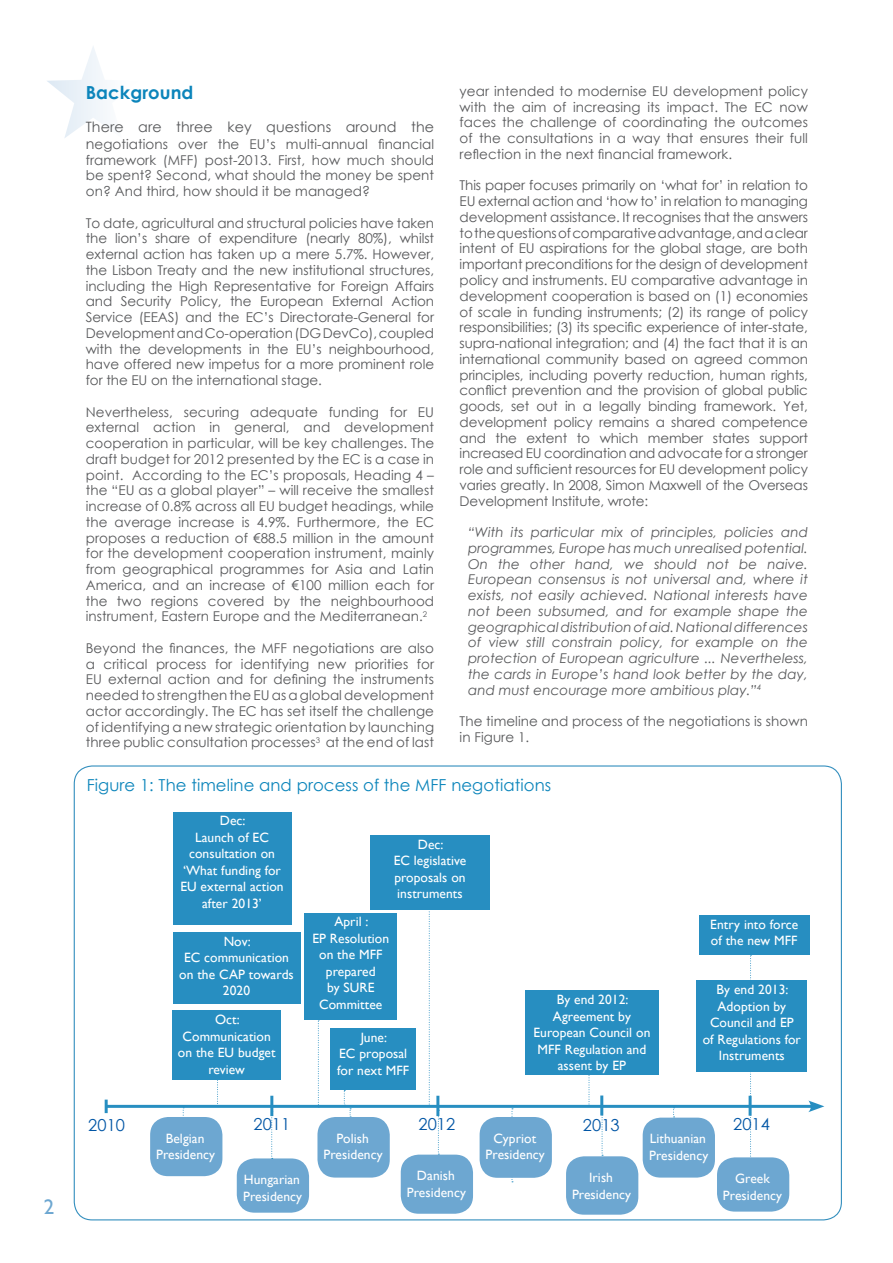
<style>
.page{position:relative;width:893px;height:1263px;background:#fff}
.page>*{position:absolute;margin:0;border:0;box-sizing:border-box;transform-origin:0 0}
.t1{font:21px "Gill Sans";color:#6da7d1}
.t2{font:700 18px "Century Gothic";letter-spacing:.005em;color:#0c85bb}
.t3{font:16.5px "Century Gothic";letter-spacing:.005em;color:#0c85bb}
.t4{font:16.5px "Century Gothic";letter-spacing:.005em;color:#0155a5}
.t5{font:14.25px "Century Gothic";letter-spacing:.005em;color:#57585a}
.t6{font:13.5px/15.8px "Century Gothic";letter-spacing:.005em;color:#57585a;text-align:justify}
.t7{font:13.5px/16.5px "Gill Sans";letter-spacing:.005em;color:#fff;text-align:center}
.t8{font:italic 13.5px/15.8px "Century Gothic";letter-spacing:.005em;color:#57585a;text-align:justify}
.s1{font-size:14.25px}
</style>
<div class="page">
<svg style="left:47px;top:46px;width:58px;height:92px"></svg>
<div style="left:525px;top:991px;width:134px;height:84px;background:#278ec1"></div>
<svg style="left:750px;top:955px;width:2px;height:202px"></svg>
<svg style="left:217px;top:1080px;width:2px;height:25px"></svg>
<svg style="left:589px;top:1075px;width:1px;height:30px"></svg>
<svg style="left:318px;top:1019px;width:1px;height:86px"></svg>
<svg style="left:344px;top:1090px;width:7px;height:27px"></svg>
<svg style="left:438px;top:1116px;width:1px;height:38px"></svg>
<hr style="left:749px;top:1096px;width:3px;height:20px;background:#278ec1">
<svg style="left:429px;top:911px;width:1px;height:194px"></svg>
<div style="left:370px;top:835px;width:119px;height:75px;background:#278ec1"></div>
<div style="left:696px;top:981px;width:111px;height:91px;background:#278ec1"></div>
<div style="left:330px;top:1028px;width:86px;height:61px;background:#278ec1"></div>
<div style="left:173px;top:812px;width:118px;height:112px;background:#278ec1"></div>
<div style="left:173px;top:932px;width:127px;height:71px;background:#278ec1"></div>
<div style="left:173px;top:1011px;width:108px;height:69px;background:#278ec1"></div>
<div style="left:305px;top:913px;width:92px;height:106px;background:#278ec1"></div>
<div style="left:699px;top:915px;width:110px;height:40px;background:#278ec1"></div>
<hr style="left:106px;top:1105px;width:708px;height:3px;background:#278ec1">
<hr style="left:105px;top:1099px;width:3px;height:14px;background:#278ec1">
<svg style="left:808px;top:1100px;width:16px;height:12px"></svg>
<div style="left:401px;top:1154px;width:72px;height:60px;background:#6da7d1;border-radius:18px"></div>
<div style="left:237px;top:1158px;width:72px;height:55px;background:#6da7d1;border-radius:18px"></div>
<div style="left:717px;top:1157px;width:72px;height:54px;background:#6da7d1;border-radius:18px"></div>
<div style="left:566px;top:1156px;width:72px;height:59px;background:#6da7d1;border-radius:18px"></div>
<div style="left:150px;top:1117px;width:72px;height:59px;background:#6da7d1;border-radius:18px"></div>
<div style="left:317px;top:1117px;width:73px;height:60px;background:#6da7d1;border-radius:18px"></div>
<div style="left:643px;top:1117px;width:72px;height:60px;background:#6da7d1;border-radius:18px"></div>
<div style="left:480px;top:1117px;width:72px;height:61px;background:#6da7d1;border-radius:18px"></div>
<hr style="left:600px;top:1095px;width:3px;height:20px;background:#278ec1">
<svg style="left:602px;top:1115px;width:1px;height:41px"></svg>
<svg style="left:271px;top:1116px;width:2px;height:43px"></svg>
<hr style="left:270px;top:1096px;width:3px;height:20px;background:#278ec1">
<hr style="left:436px;top:1096px;width:3px;height:20px;background:#278ec1">
<h1 class="t1" style="left:44px;top:1194px;width:12px">2</h1>
<h2 class="t2" style="left:86px;top:79px;width:109px">Background</h2>
<p class="t5" style="left:86px;top:117px;width:350px">There are three key questions around the</p>
<p class="t6" style="left:86px;top:136px;width:350px"><span class="s1">n</span>egotiations over the EU’s multi-annual financial framework (MFF) post-2013. First, how much should be spent? Second, what should the money be spent on? And third, how should it be managed?</p>
<p class="t6" style="left:86px;top:215px;width:350px">To date, agricultural and structural policies have taken the lion’s share of expenditure (nearly 80%), whilst external action has taken up a mere 5.7%. However, the Lisbon Treaty and the new institutional structures, including the High Representative for Foreign Affairs and Security Policy, the European External Action Service (EEAS) and the EC’s Directorate-General for Development and Co-operation (DG DevCo), coupled with the developments in the EU’s neighbourhood, have offered new impetus for a more prominent role for the EU on the international stage.</p>
<p class="t6" style="left:86px;top:404px;width:350px">Nevertheless, securing adequate funding for EU external action in general, and development cooperation in particular, will be key challenges. The draft budget for 2012 presented by the EC is a case in point. According to the EC’s proposals, Heading 4 – the “EU as a global player” – will receive the smallest increase of 0.8% across all EU budget headings, while the average increase is 4.9%. Furthermore, the EC proposes a reduction of €88.5 million in the amount for the development cooperation instrument, mainly from geographical programmes for Asia and Latin America, and an increase of €100 million each for the two regions covered by the neighbourhood instrument, Eastern Europe and the Mediterranean.<sup>2</sup></p>
<p class="t6" style="left:86px;top:640px;width:350px">Beyond the finances, the MFF negotiations are also a critical process for identifying new priorities for EU external action and for defining the instruments needed to strengthen the EU as a global development actor accordingly. The EC has set itself the challenge of identifying a new strategic orientation by launching three public consultation processes<sup>3</sup> at the end of last</p>
<p class="t6" style="left:460px;top:83px;width:350px">year intended to modernise EU development policy with the aim of increasing its impact. The EC now faces the challenge of coordinating the outcomes of the consultations in a way that ensures their full reflection in the next financial framework.</p>
<p class="t6" style="left:460px;top:177px;width:350px">This paper focuses primarily on ‘what for’ in relation to EU external action and ‘how to’ in relation to managing development assistance. It recognises that the answers to the questions of comparative advantage, and a clear intent of EU aspirations for the global stage, are both important preconditions for the design of development policy and instruments. EU comparative advantage in development cooperation is based on (1) economies of scale in funding instruments; (2) its range of policy responsibilities; (3) its specific experience of inter-state, supra-national integration; and (4) the fact that it is an international community based on agreed common principles, including poverty reduction, human rights, conflict prevention and the provision of global public goods, set out in a legally binding framework. Yet, development policy remains a shared competence and the extent to which member states support increased EU coordination and advocate for a stronger role and sufficient resources for EU development policy varies greatly. In 2008, Simon Maxwell of the Overseas Development Institute, wrote:</p>
<p class="t8" style="left:468px;top:524px;width:341px">“With its particular mix of principles, policies and programmes, Europe has much unrealised potential.<br>On the other hand, we should not be naive.<br>European consensus is not universal and, where it exists, not easily achieved. National interests have not been subsumed, and for example shape the geographical distribution of aid. National differences of view still constrain policy, for example on the protection of European agriculture ... Nevertheless, the cards in Europe’s hand look better by the day, and must encourage more ambitious play.”<sup>4</sup></p>
<p class="t6" style="left:460px;top:713px;width:350px">The timeline and process of the negotiations is shown in Figure 1.</p>
<p class="t3" style="left:87px;top:773px;width:466px">Figure 1: The timeline and process of the MFF negotiations</p>
<p class="t7" style="left:180px;top:813px;width:105px">Dec:<br>Launch of EC consultation on ‘What funding for<br>EU external action after 2013’</p>
<p class="t7" style="left:179px;top:933px;width:116px">Nov:<br>EC communication on the CAP towards<br>2020</p>
<p class="t7" style="left:178px;top:1012px;width:99px">Oct:<br>Communication on the EU budget review</p>
<p class="t7" style="left:394px;top:836px;width:74px">Dec:<br>EC legislative proposals on instruments</p>
<p class="t7" style="left:312px;top:914px;width:78px">April :<br>EP Resolution on the MFF prepared<br>by SURE<br>Committee</p>
<p class="t7" style="left:710px;top:916px;width:89px;text-align:left">Entry into force of the new MFF</p>
<p class="t7" style="left:703px;top:982px;width:100px">By end 2013:<br>Adoption by<br>Council and EP<br>of Regulations for<br>Instruments</p>
<p class="t7" style="left:533px;top:992px;width:118px">By end 2012:<br>Agreement by<br>European Council on<br>MFF Regulation and assent by EP</p>
<p class="t7" style="left:337px;top:1029px;width:73px">June:<br>EC proposal for next MFF</p>
<p class="t4" style="left:88px;top:1113px;width:38px">2010</p>
<p class="t4" style="left:253px;top:1112px;width:38px">2011</p>
<p class="t4" style="left:419px;top:1113px;width:38px">2012</p>
<p class="t4" style="left:583px;top:1113px;width:38px">2013</p>
<p class="t4" style="left:733px;top:1113px;width:38px">2014</p>
<p class="t7" style="left:486px;top:1130px;width:61px">Cypriot<br>Presidency</p>
<p class="t7" style="left:156px;top:1130px;width:61px">Belgian<br>Presidency</p>
<p class="t7" style="left:323px;top:1130px;width:61px">Polish<br>Presidency</p>
<p class="t7" style="left:649px;top:1131px;width:61px;text-align:left">Lithuanian<br>Presidency</p>
<p class="t7" style="left:407px;top:1168px;width:61px">Danish<br>Presidency</p>
<p class="t7" style="left:572px;top:1169px;width:61px">Irish<br>Presidency</p>
<p class="t7" style="left:243px;top:1172px;width:61px;text-align:left">Hungarian<br>Presidency</p>
<p class="t7" style="left:723px;top:1171px;width:61px">Greek<br>Presidency</p>
</div>
